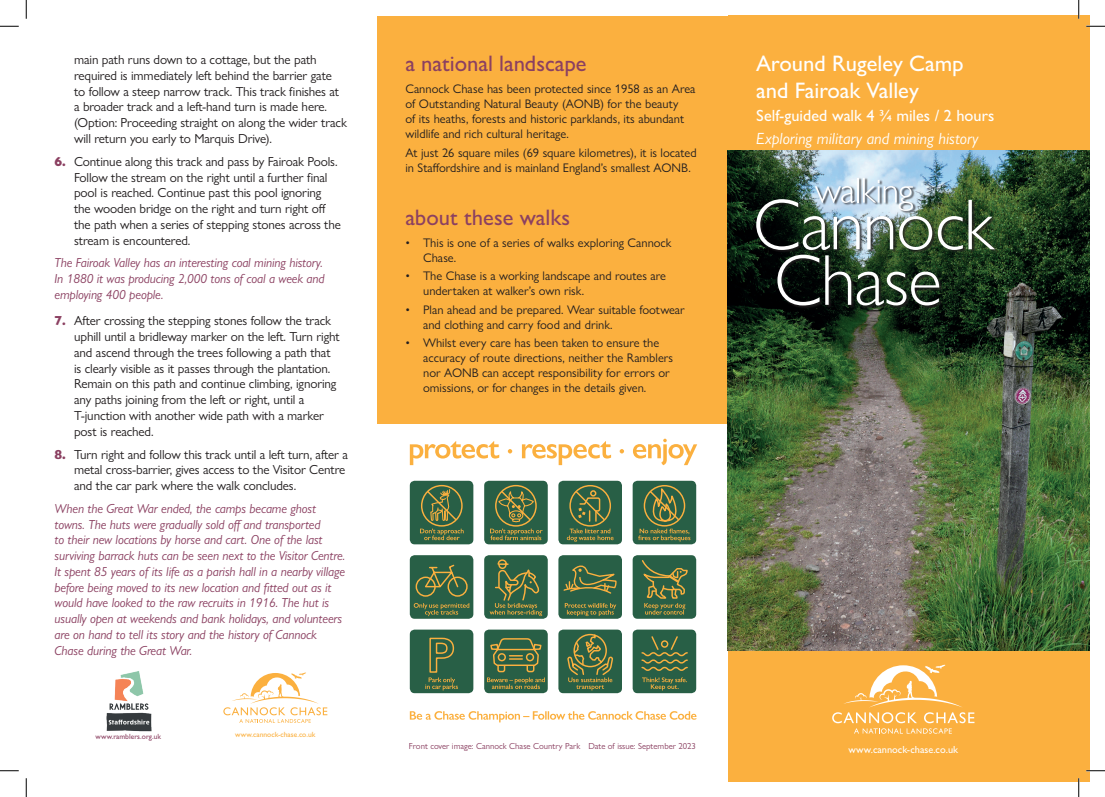
<style>
.page{position:relative;width:1105px;height:797px;background:#fff}
.page>*{position:absolute;margin:0;border:0;box-sizing:border-box;transform-origin:0 0}
.t1{font:500 22.5px/27px "Gill Sans Nova";color:#fff}
.t2{font:500 22.5px "Gill Sans Nova";color:#8b4061}
.t3{font:italic 16.25px "Gill Sans Nova";color:#fff}
.t4{font:500 16.25px "Gill Sans Nova";color:#fff}
.t5{font:13.12px/15.8px "Gill Sans Nova";letter-spacing:-.01em;color:#231f20}
.t6{font:italic 13.12px/15.8px "Gill Sans Nova";letter-spacing:-.01em;color:#8b4061}
.t7{font:12.5px/15px "Gill Sans Nova";color:#231f20}
.t8{font:500 10.38px "Gill Sans Nova";color:#fff}
.t9{font:8.75px "Gill Sans Nova";color:#8b4061}
.t10{font:500 7.5px "Gill Sans Nova";color:#fbb03f}
.t11{font:500 7.5px "Gill Sans Nova";color:#8b4061}
.s1{font-weight:800;color:#8b4061}
</style>
<div class="page">
<div style="left:377px;top:16px;width:351px;height:407px;background:#fbb03f"></div>
<div style="left:728px;top:16px;width:361px;height:134px;background:#fbb03f"></div>
<img style="left:728px;top:150px;width:361px;height:501px">
<div style="left:728px;top:651px;width:361px;height:130px;background:#fbb03f"></div>
<svg style="left:410px;top:711px;width:286px;height:11px"></svg>
<div style="left:410px;top:481px;width:63px;height:63px;background:#285f46;border-radius:5px"></div>
<div style="left:633px;top:481px;width:63px;height:63px;background:#285f46;border-radius:5px"></div>
<div style="left:558px;top:481px;width:64px;height:63px;background:#285f46;border-radius:5px"></div>
<div style="left:558px;top:555px;width:64px;height:63px;background:#285f46;border-radius:5px"></div>
<svg style="left:565px;top:603px;width:51px;height:13px"></svg>
<div style="left:410px;top:555px;width:63px;height:63px;background:#285f46;border-radius:5px"></div>
<svg style="left:415px;top:564px;width:53px;height:33px"></svg>
<svg style="left:414px;top:603px;width:55px;height:13px"></svg>
<div style="left:633px;top:555px;width:63px;height:63px;background:#285f46;border-radius:5px"></div>
<div style="left:410px;top:629px;width:63px;height:64px;background:#285f46;border-radius:5px"></div>
<div style="left:484px;top:555px;width:64px;height:63px;background:#285f46;border-radius:5px"></div>
<svg style="left:490px;top:559px;width:52px;height:57px"></svg>
<div style="left:558px;top:629px;width:64px;height:64px;background:#285f46;border-radius:5px"></div>
<svg style="left:567px;top:633px;width:46px;height:57px"></svg>
<div style="left:484px;top:481px;width:64px;height:63px;background:#285f46;border-radius:5px"></div>
<div style="left:484px;top:629px;width:64px;height:64px;background:#285f46;border-radius:5px"></div>
<div style="left:633px;top:629px;width:63px;height:64px;background:#285f46;border-radius:5px"></div>
<svg style="left:642px;top:677px;width:45px;height:13px"></svg>
<svg style="left:487px;top:638px;width:58px;height:51px"></svg>
<svg style="left:425px;top:637px;width:33px;height:53px"></svg>
<svg style="left:641px;top:636px;width:47px;height:35px"></svg>
<svg style="left:642px;top:560px;width:46px;height:54px"></svg>
<svg style="left:410px;top:438px;width:287px;height:103px"></svg>
<svg style="left:563px;top:565px;width:54px;height:29px"></svg>
<div style="left:756px;top:178px;width:242px;height:131px;background:#231f20;opacity:.75"></div>
<img style="left:756px;top:178px;width:239px;height:127px">
<img style="left:106px;top:671px;width:46px;height:61px">
<svg style="left:832px;top:664px;width:142px;height:69px"></svg>
<svg style="left:223px;top:672px;width:104px;height:51px"></svg>
<svg style="left:0;top:25px;width:19px;height:2px"></svg>
<svg style="left:1086px;top:25px;width:19px;height:2px"></svg>
<svg style="left:0;top:770px;width:19px;height:1px"></svg>
<svg style="left:1086px;top:770px;width:19px;height:1px"></svg>
<svg style="left:25px;top:0;width:2px;height:19px"></svg>
<svg style="left:25px;top:778px;width:2px;height:19px"></svg>
<svg style="left:1078px;top:0;width:1px;height:19px"></svg>
<svg style="left:1078px;top:778px;width:1px;height:19px"></svg>
<p class="t5" style="left:74px;top:52px;width:274px">main path runs down to a cottage, but the path required is immediately left behind the barrier gate<br>to follow a steep narrow track. This track finishes at a broader track and a left-hand turn is made here. (Option: Proceeding straight on along the wider track will return you early to Marquis Drive).</p>
<p class="t5" style="left:74px;top:153px;width:268px;text-indent:-19px"><span class="s1">6.</span> Continue along this track and pass by Fairoak Pools.<br>Follow the stream on the right until a further final pool is reached. Continue past this pool ignoring the wooden bridge on the right and turn right off the path when a series of stepping stones across the stream is encountered.</p>
<p class="t6" style="left:55px;top:255px;width:272px">The Fairoak Valley has an interesting coal mining history.<br>In 1880 it was producing 2,000 tons of coal a week and employing 400 people.</p>
<p class="t5" style="left:74px;top:313px;width:267px;text-indent:-19px"><span class="s1">7.</span> After crossing the stepping stones follow the track uphill until a bridleway marker on the left. Turn right and ascend through the trees following a path that is clearly visible as it passes through the plantation.<br>Remain on this path and continue climbing, ignoring any paths joining from the left or right, until a T-junction with another wide path with a marker post is reached.</p>
<p class="t5" style="left:74px;top:446px;width:275px;text-indent:-19px"><span class="s1">8.</span> Turn right and follow this track until a left turn, after a metal cross-barrier, gives access to the Visitor Centre and the car park where the walk concludes.</p>
<p class="t6" style="left:55px;top:500px;width:292px">When the Great War ended, the camps became ghost towns. The huts were gradually sold off and transported<br>to their new locations by horse and cart. One of the last surviving barrack huts can be seen next to the Visitor Centre.<br>It spent 85 years of its life as a parish hall in a nearby village before being moved to its new location and fitted out as it would have looked to the raw recruits in 1916. The hut is usually open at weekends and bank holidays, and volunteers are on hand to tell its story and the history of Cannock Chase during the Great War.</p>
<p class="t11" style="left:95px;top:732px;width:67px">www.ramblers.org.uk</p>
<p class="t10" style="left:235px;top:729px;width:82px">www.cannock-chase.co.uk</p>
<h1 class="t2" style="left:405px;top:50px;width:183px">a national landscape</h1>
<p class="t7" style="left:405px;top:81px;width:292px">Cannock Chase has been protected since 1958 as an Area of Outstanding Natural Beauty (AONB) for the beauty<br>of its heaths, forests and historic parklands, its abundant wildlife and rich cultural heritage.</p>
<p class="t7" style="left:405px;top:145px;width:293px">At just 26 square miles (69 square kilometres), it is located in Staffordshire and is mainland England’s smallest AONB.</p>
<h1 class="t2" style="left:405px;top:203px;width:166px">about these walks</h1>
<p class="t7" style="left:423px;top:235px;width:250px;text-indent:-18px">• This is one of a series of walks exploring Cannock<br>Chase.</p>
<p class="t7" style="left:423px;top:268px;width:244px;text-indent:-18px">• The Chase is a working landscape and routes are undertaken at walker’s own risk.</p>
<p class="t7" style="left:423px;top:302px;width:263px;text-indent:-18px">• Plan ahead and be prepared. Wear suitable footwear and clothing and carry food and drink.</p>
<p class="t7" style="left:423px;top:335px;width:251px;text-indent:-18px">• Whilst every care has been taken to ensure the accuracy of route directions, neither the Ramblers nor AONB can accept responsibility for errors or omissions, or for changes in the details given.</p>
<p class="t9" style="left:409px;top:741px;width:289px">Front cover image: Cannock Chase Country Park Date of issue: September 2023</p>
<h1 class="t1" style="left:756px;top:50px;width:209px">Around Rugeley Camp and Fairoak Valley</h1>
<p class="t4" style="left:756px;top:106px;width:239px">Self-guided walk 4 ¾ miles / 2 hours</p>
<p class="t3" style="left:756px;top:129px;width:224px">Exploring military and mining history</p>
<p class="t8" style="left:848px;top:742px;width:111px">www.cannock-chase.co.uk</p>
</div>
